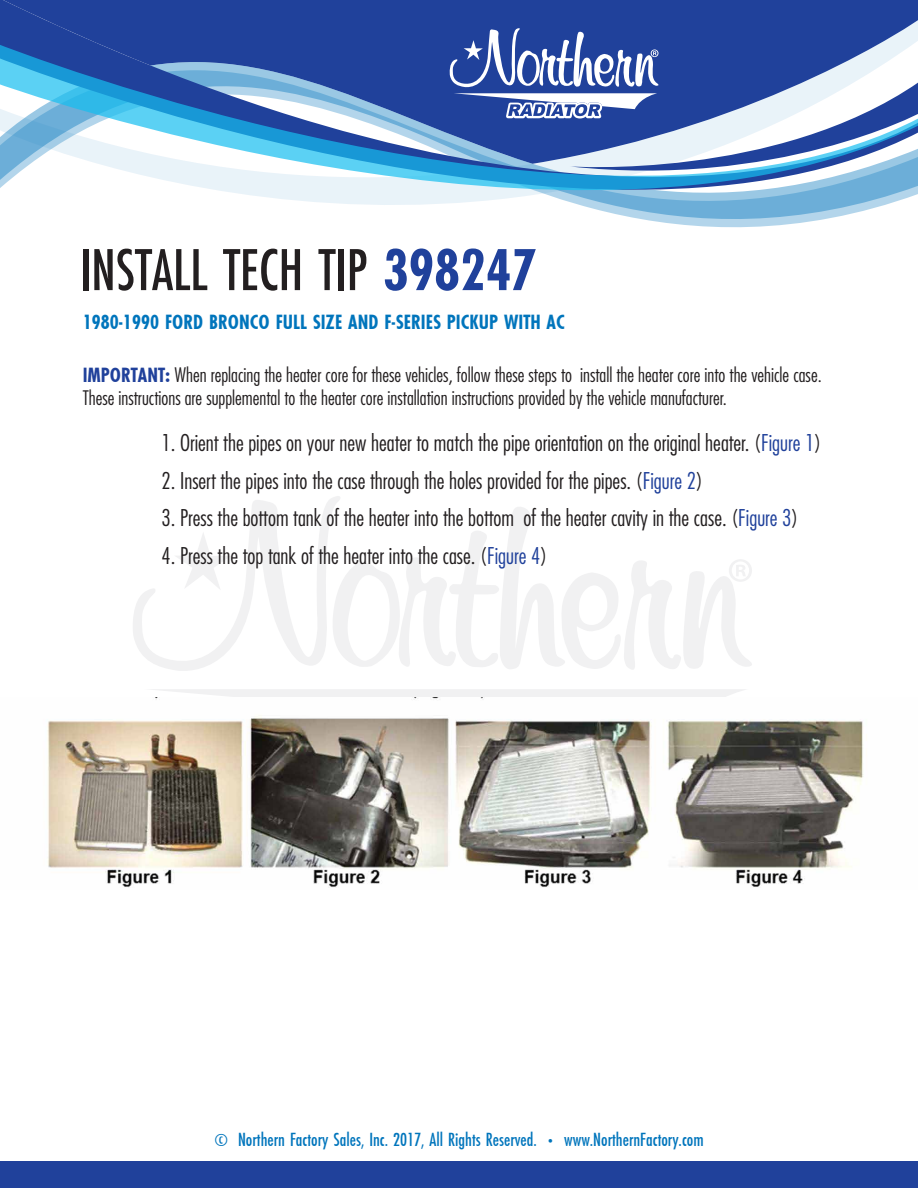
<style>
.page{position:relative;width:918px;height:1188px;background:#fff}
.page>*{position:absolute;margin:0;border:0;box-sizing:border-box;transform-origin:0 0}
.t1{font:55.5px "Futurist Condensed";color:#231f20}
.t2{font:300 condensed 22.5px "Futura Std";color:#231f20}
.t3{font:300 condensed 19.5px/22.5px "Futura Std";color:#231f20}
.t4{font:700 condensed 19.5px "Futurist";color:#0075bc}
.t5{font:18px "Futurist Condensed";color:#0075bc}
.s1{font-family:"Futurist";font-weight:700;font-stretch:condensed;color:#20419b}
.s2{font-family:"Futurist";font-weight:700;color:#20419b}
.s3{color:#20419b}
</style>
<div class="page">
<svg style="left:0;top:0;width:918px;height:228px"></svg>
<svg style="left:0;top:45px;width:449px;height:145px"></svg>
<div style="left:0;top:1161px;width:918px;height:27px;background:#20419b"></div>
<svg style="left:449px;top:27px;width:469px;height:167px"></svg>
<svg style="left:133px;top:496px;width:619px;height:175px"></svg>
<svg style="left:152px;top:689px;width:593px;height:9px"></svg>
<img style="left:47px;top:698px;width:816px;height:190px">
<h1 class="t1" style="left:80px;top:245px;width:459px">INSTALL TECH TIP <span class="s1">398247</span></h1>
<p class="t4" style="left:83px;top:313px;width:484px">1980-1990 FORD BRONCO FULL SIZE AND F-SERIES PICKUP WITH AC</p>
<p class="t3" style="left:83px;top:364px;width:741px"><span class="s2">IMPORTANT:</span> When replacing the heater core for these vehicles, follow these steps to install the heater core into the vehicle case.<br>These instructions are supplemental to the heater core installation instructions provided by the vehicle manufacturer.</p>
<p class="t2" style="left:161px;top:430px;width:661px">1. Orient the pipes on your new heater to match the pipe orientation on the original heater. (<span class="s3">Figure 1</span>)</p>
<p class="t2" style="left:161px;top:467px;width:543px">2. Insert the pipes into the case through the holes provided for the pipes. (<span class="s3">Figure 2</span>)</p>
<p class="t2" style="left:161px;top:505px;width:638px">3. Press the bottom tank of the heater into the bottom of the heater cavity in the case. (<span class="s3">Figure 3</span>)</p>
<p class="t2" style="left:161px;top:542px;width:387px">4. Press the top tank of the heater into the case. (<span class="s3">Figure 4</span>)</p>
<p class="t5" style="left:214px;top:1132px;width:491px">© Northern Factory Sales, Inc. 2017, All Rights Reserved. • www.NorthernFactory.com</p>
</div>
